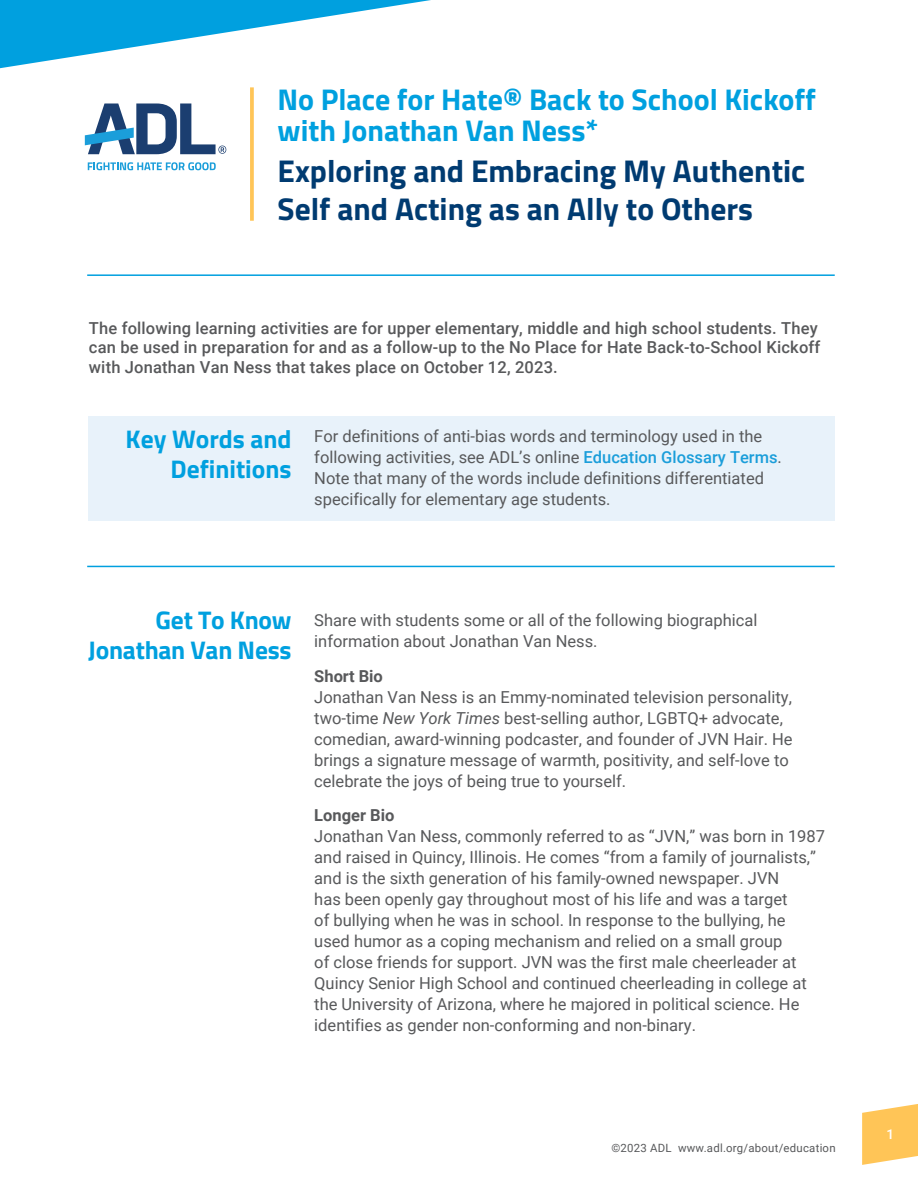
<style>
.page{position:relative;width:918px;height:1188px;background:#fff}
.page>*{position:absolute;margin:0;border:0;box-sizing:border-box;transform-origin:0 0}
.t1{font:700 31.5px/37.5px "Titillium Web";color:#003b71}
.t2{font:700 30px/31.5px "Titillium Web";color:#00a0df}
.t3{font:700 25.5px/30px "Titillium Web";letter-spacing:-.005em;color:#00a0df;text-align:right}
.t4{font:16.5px/21px "Roboto";color:#58595b}
.t5{font:500 16.5px/19.5px "Roboto";letter-spacing:.01em;color:#58595b}
.t6{font:500 13.5px "Roboto";color:#fff}
.t7{font:11.4px "Roboto";letter-spacing:.02em;color:#58595b}
.s1{font-weight:500;color:#1b9eda}
.s2{font-weight:700}
.s3{font-style:italic}
</style>
<div class="page">
<svg style="left:862px;top:1104px;width:56px;height:61px;background:#ffcd6f"></svg>
<svg style="left:0;top:0;width:431px;height:68px"></svg>
<svg style="left:88px;top:162px;width:128px;height:8px"></svg>
<svg style="left:85px;top:103px;width:141px;height:51px"></svg>
<svg style="left:250px;top:87px;width:4px;height:134px"></svg>
<hr style="left:87px;top:566px;width:748px;height:1px;background:#00a0df">
<hr style="left:87px;top:274px;width:748px;height:2px;background:#00a0df">
<div style="left:89px;top:416px;width:746px;height:105px;background:#e8f2fa"></div>
<p class="t2" style="left:278px;top:82px;width:540px">No Place for Hate® Back to School Kickoff with Jonathan Van Ness*</p>
<p class="t1" style="left:278px;top:151px;width:529px">Exploring and Embracing My Authentic<br>Self and Acting as an Ally to Others</p>
<p class="t5" style="left:89px;top:317px;width:733px">The following learning activities are for upper elementary, middle and high school students. They can be used in preparation for and as a follow-up to the No Place for Hate Back-to-School Kickoff with Jonathan Van Ness that takes place on October 12, 2023.</p>
<p class="t3" style="left:126px;top:423px;width:168px">Key Words and<br>Definitions</p>
<p class="t4" style="left:314px;top:425px;width:469px">For definitions of anti-bias words and terminology used in the following activities, see ADL’s online <span class="s1">Education Glossary Terms</span>.<br>Note that many of the words include definitions differentiated specifically for elementary age students.</p>
<p class="t3" style="left:88px;top:604px;width:205px">Get To Know<br>Jonathan Van Ness</p>
<p class="t4" style="left:314px;top:609px;width:445px">Share with students some or all of the following biographical information about Jonathan Van Ness.</p>
<p class="t4" style="left:314px;top:665px;width:480px"><span class="s2">Short Bio<br></span>Jonathan Van Ness is an Emmy-nominated television personality, two-time <span class="s3">New York Times</span> best-selling author, LGBTQ+ advocate, comedian, award-winning podcaster, and founder of JVN Hair. He brings a signature message of warmth, positivity, and self-love to celebrate the joys of being true to yourself.</p>
<p class="t4" style="left:314px;top:804px;width:512px"><span class="s2">Longer Bio<br></span>Jonathan Van Ness, commonly referred to as “JVN,” was born in 1987 and raised in Quincy, Illinois. He comes “from a family of journalists,” and is the sixth generation of his family-owned newspaper. JVN<br>has been openly gay throughout most of his life and was a target<br>of bullying when he was in school. In response to the bullying, he used humor as a coping mechanism and relied on a small group<br>of close friends for support. JVN was the first male cheerleader at Quincy Senior High School and continued cheerleading in college at the University of Arizona, where he majored in political science. He identifies as gender non-conforming and non-binary.</p>
<p class="t7" style="left:611px;top:1140px;width:226px">©2023 ADL www.adl.org/about/education</p>
<p class="t6" style="left:886px;top:1125px;width:9px">1</p>
</div>
